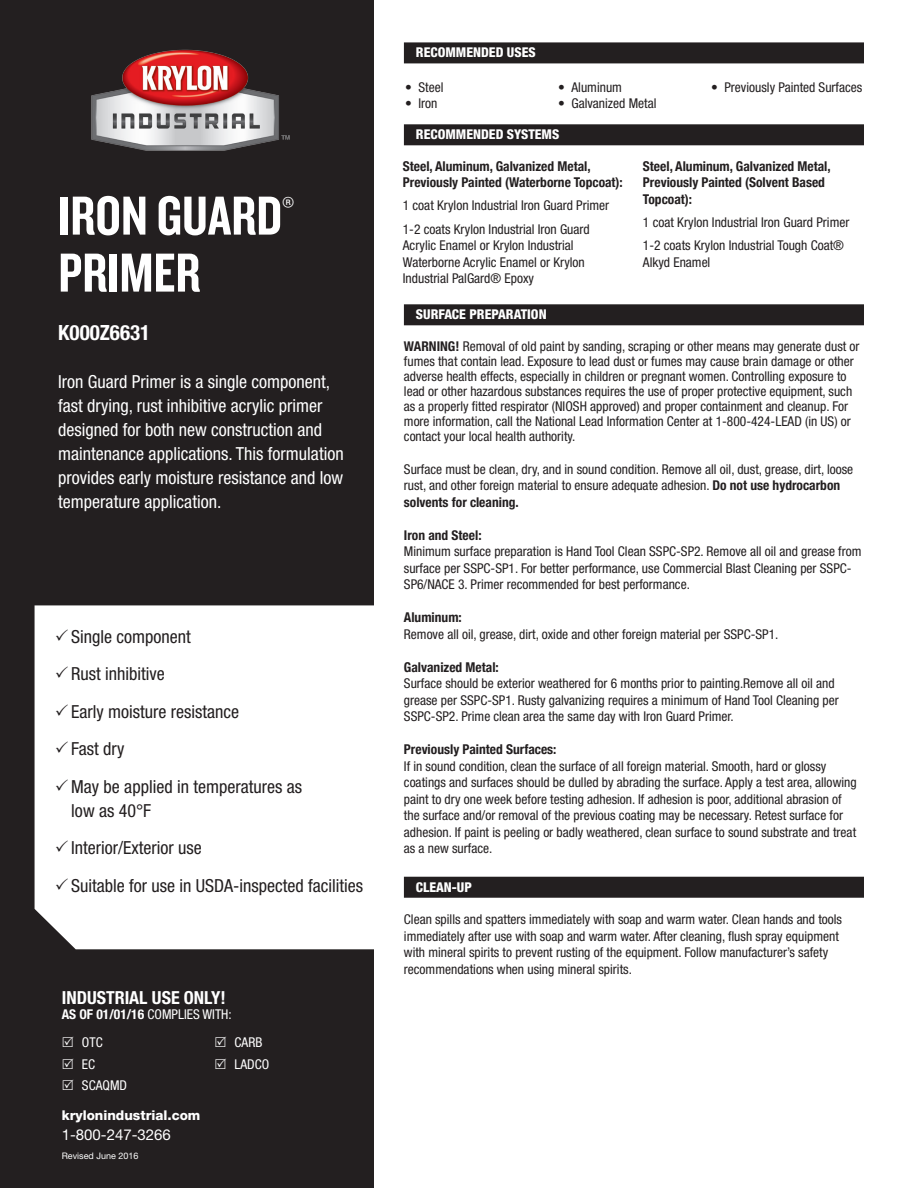
<style>
.page{position:relative;width:918px;height:1188px;background:#fff}
.page>*{position:absolute;margin:0;border:0;box-sizing:border-box;transform-origin:0 0}
.t1{font:57px/57px "Knockout 49 Liteweight";color:#fff}
.t2{font:700 condensed 21px "Helvetica Neue";color:#fff}
.t3{font:condensed 18px/24px "Helvetica Neue";color:#fff}
.t4{font:condensed 18px/24px "Helvetica Neue";color:#231f20}
.t5{font:700 condensed 18px "Helvetica Neue";color:#fff}
.t6{font:15px "Helvetica Neue";color:#fff}
.Basic{font:condensed 13.5px/16.5px "Helvetica Neue";color:#231f20}
.Basic-2{font:700 condensed 13.5px/16.5px "Helvetica Neue";color:#231f20}
.t7{font:800 condensed 13.5px "Helvetica Neue";color:#fff}
.t8{font:condensed 13.5px "Helvetica Neue";color:#fff}
.t9{font:800 13.5px "Helvetica Neue";color:#fff}
.t10{font:700 condensed 13.5px "Helvetica Neue";color:#231f20}
.t11{font:9px "Helvetica Neue";color:#fff}
.s1{font-weight:700}
</style>
<div class="page">
<div style="left:0;top:0;width:374px;height:1188px;background:#231f20"></div>
<img style="left:91px;top:49px;width:199px;height:102px">
<div style="left:404px;top:42px;width:460px;height:21px;background:#231f20"></div>
<div style="left:404px;top:124px;width:460px;height:21px;background:#231f20"></div>
<div style="left:404px;top:304px;width:460px;height:21px;background:#231f20"></div>
<div style="left:404px;top:877px;width:460px;height:21px;background:#231f20"></div>
<div style="left:35px;top:605px;width:339px;height:344px;background:#fff"></div>
<svg style="left:56px;top:629px;width:31px;height:15px"></svg>
<svg style="left:56px;top:666px;width:31px;height:15px"></svg>
<svg style="left:56px;top:704px;width:31px;height:15px"></svg>
<svg style="left:56px;top:741px;width:31px;height:15px"></svg>
<svg style="left:56px;top:779px;width:31px;height:15px"></svg>
<svg style="left:56px;top:840px;width:31px;height:15px"></svg>
<svg style="left:56px;top:878px;width:31px;height:15px"></svg>
<p class="t1" style="left:58px;top:185px;width:238px">IRON GUARD<sup>®<br></sup>PRIMER</p>
<p class="t2" style="left:58px;top:320px;width:93px">K000Z6631</p>
<p class="t3" style="left:58px;top:369px;width:287px">Iron Guard Primer is a single component, fast drying, rust inhibitive acrylic primer designed for both new construction and maintenance applications. This formulation provides early moisture resistance and low temperature application.</p>
<p class="t4" style="left:71px;top:624px;width:121px">Single component</p>
<p class="t4" style="left:71px;top:662px;width:95px">Rust inhibitive</p>
<p class="t4" style="left:71px;top:699px;width:169px">Early moisture resistance</p>
<p class="t4" style="left:71px;top:737px;width:55px">Fast dry</p>
<p class="t4" style="left:71px;top:774px;width:232px">May be applied in temperatures as low as 40°F</p>
<p class="t4" style="left:71px;top:836px;width:132px">Interior/Exterior use</p>
<p class="t4" style="left:71px;top:873px;width:293px">Suitable for use in USDA-inspected facilities</p>
<p class="t5" style="left:62px;top:987px;width:165px">INDUSTRIAL USE ONLY!</p>
<p class="t8" style="left:62px;top:1006px;width:172px"><span class="s1">AS OF 01/01/16</span> COMPLIES WITH:</p>
<p class="t8" style="left:82px;top:1035px;width:22px">OTC</p>
<p class="t8" style="left:82px;top:1057px;width:15px">EC</p>
<p class="t8" style="left:82px;top:1077px;width:47px">SCAQMD</p>
<p class="t8" style="left:235px;top:1035px;width:29px">CARB</p>
<p class="t8" style="left:235px;top:1057px;width:36px">LADCO</p>
<p class="t9" style="left:62px;top:1107px;width:140px">krylonindustrial.com</p>
<p class="t6" style="left:62px;top:1125px;width:111px">1-800-247-3266</p>
<p class="t11" style="left:62px;top:1151px;width:78px">Revised June 2016</p>
<p class="t7" style="left:416px;top:44px;width:121px">RECOMMENDED USES</p>
<p class="Basic" style="left:405px;top:79px;width:40px">• Steel</p>
<p class="Basic" style="left:405px;top:95px;width:34px">• Iron</p>
<p class="Basic" style="left:558px;top:79px;width:66px">• Aluminum</p>
<p class="Basic" style="left:558px;top:95px;width:100px">• Galvanized Metal</p>
<p class="t7" style="left:416px;top:126px;width:145px">RECOMMENDED SYSTEMS</p>
<p class="Basic" style="left:711px;top:79px;width:153px">• Previously Painted Surfaces</p>
<p class="Basic-2" style="left:403px;top:157px;width:222px">Steel, Aluminum, Galvanized Metal,<br>Previously Painted (Waterborne Topcoat):</p>
<p class="Basic" style="left:403px;top:197px;width:208px">1 coat Krylon Industrial Iron Guard Primer</p>
<p class="Basic" style="left:403px;top:221px;width:188px">1-2 coats Krylon Industrial Iron Guard Acrylic Enamel or Krylon Industrial Waterborne Acrylic Enamel or Krylon Industrial PalGard® Epoxy</p>
<p class="Basic-2" style="left:643px;top:157px;width:189px">Steel, Aluminum, Galvanized Metal,<br>Previously Painted (Solvent Based<br>Topcoat):</p>
<p class="Basic" style="left:643px;top:214px;width:208px">1 coat Krylon Industrial Iron Guard Primer</p>
<p class="Basic" style="left:643px;top:237px;width:203px">1-2 coats Krylon Industrial Tough Coat®<br>Alkyd Enamel</p>
<p class="t7" style="left:416px;top:306px;width:132px">SURFACE PREPARATION</p>
<p class="Basic" style="left:404px;top:338px;width:457px;line-height:15px"><span class="s1">WARNING!</span> Removal of old paint by sanding, scraping or other means may generate dust or fumes that contain lead. Exposure to lead dust or fumes may cause brain damage or other adverse health effects, especially in children or pregnant women. Controlling exposure to lead or other hazardous substances requires the use of proper protective equipment, such as a properly fitted respirator (NIOSH approved) and proper containment and cleanup. For more information, call the National Lead Information Center at 1-800-424-LEAD (in US) or contact your local health authority.</p>
<p class="Basic" style="left:404px;top:460px;width:451px">Surface must be clean, dry, and in sound condition. Remove all oil, dust, grease, dirt, loose rust, and other foreign material to ensure adequate adhesion. <span class="s1">Do not use hydrocarbon solvents for cleaning.</span></p>
<p class="t10" style="left:404px;top:527px;width:79px">Iron and Steel:</p>
<p class="Basic" style="left:404px;top:543px;width:459px">Minimum surface preparation is Hand Tool Clean SSPC-SP2. Remove all oil and grease from surface per SSPC-SP1. For better performance, use Commercial Blast Cleaning per SSPC-<br>SP6/NACE 3. Primer recommended for best performance.</p>
<p class="Basic-2" style="left:404px;top:608px;width:59px">Aluminum:</p>
<p class="Basic" style="left:404px;top:625px;width:376px">Remove all oil, grease, dirt, oxide and other foreign material per SSPC-SP1.</p>
<p class="Basic-2" style="left:404px;top:658px;width:96px">Galvanized Metal:</p>
<p class="Basic" style="left:404px;top:675px;width:436px">Surface should be exterior weathered for 6 months prior to painting.Remove all oil and grease per SSPC-SP1. Rusty galvanizing requires a minimum of Hand Tool Cleaning per<br>SSPC-SP2. Prime clean area the same day with Iron Guard Primer.</p>
<p class="Basic-2" style="left:404px;top:740px;width:154px">Previously Painted Surfaces:</p>
<p class="Basic" style="left:404px;top:757px;width:454px">If in sound condition, clean the surface of all foreign material. Smooth, hard or glossy coatings and surfaces should be dulled by abrading the surface. Apply a test area, allowing paint to dry one week before testing adhesion. If adhesion is poor, additional abrasion of the surface and/or removal of the previous coating may be necessary. Retest surface for adhesion. If paint is peeling or badly weathered, clean surface to sound substrate and treat as a new surface.</p>
<p class="t7" style="left:416px;top:879px;width:58px">CLEAN-UP</p>
<p class="Basic" style="left:404px;top:911px;width:440px">Clean spills and spatters immediately with soap and warm water. Clean hands and tools immediately after use with soap and warm water. After cleaning, flush spray equipment with mineral spirits to prevent rusting of the equipment. Follow manufacturer’s safety recommendations when using mineral spirits.</p>
</div>
